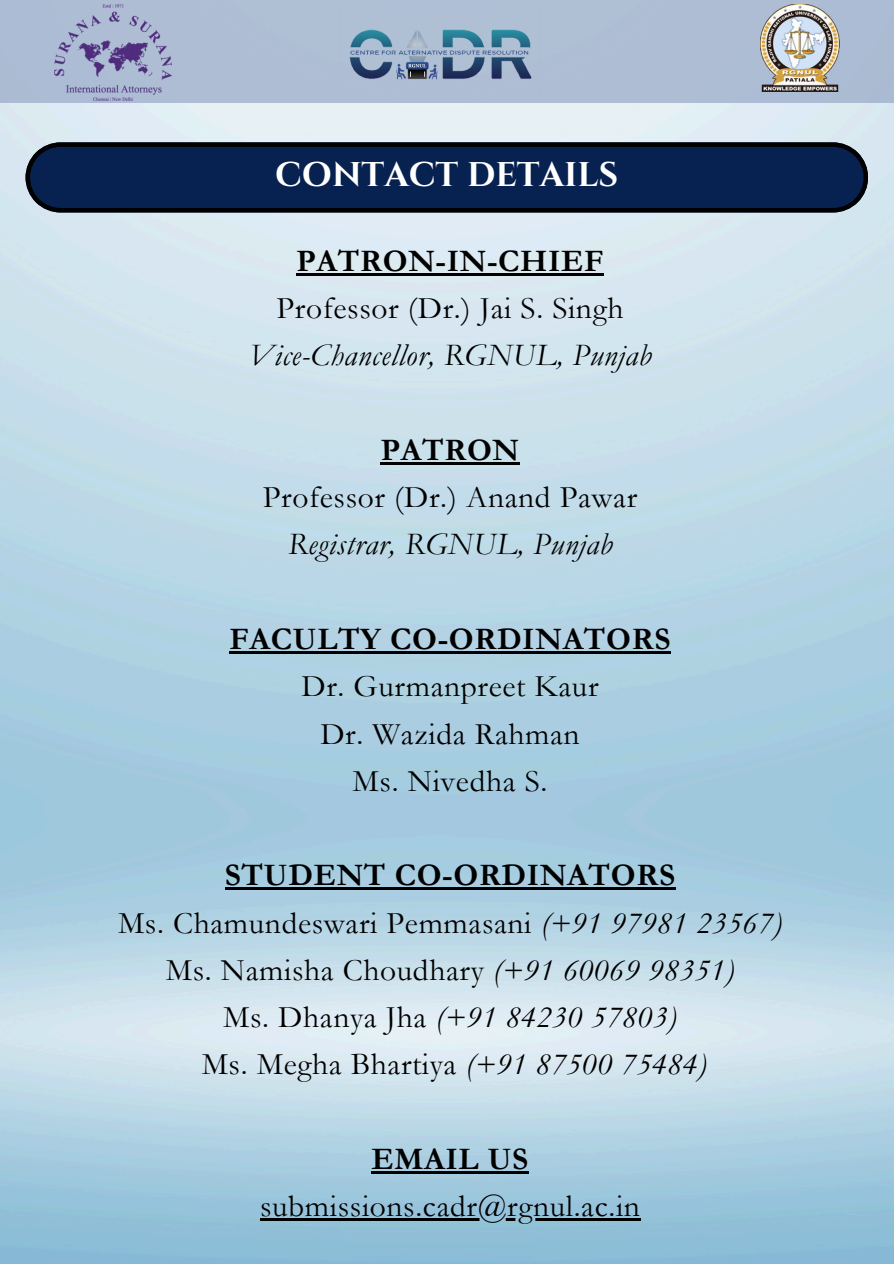
<style>
.page{position:relative;width:894px;height:1264px;background:#fff}
.page>*{position:absolute;margin:0;border:0;box-sizing:border-box;transform-origin:0 0}
.t1{font:700 34.2px "Cinzel";color:#fff}
.t2{font:31.5px "Garamond";letter-spacing:.02em;color:#000}
.t3{font:italic 31.5px "Garamond";letter-spacing:.02em;color:#000}
.t4{font:700 31.5px "Garamond";letter-spacing:.02em;color:#000}
.s1{font-style:italic}
.s2{font-style:normal}
</style>
<div class="page">
<img style="left:0;top:103px;width:893px;height:1160px">
<hr style="left:296px;top:273px;width:308px;height:2px;background:#000">
<hr style="left:380px;top:462px;width:139px;height:2px;background:#000">
<hr style="left:229px;top:651px;width:442px;height:2px;background:#000">
<hr style="left:225px;top:887px;width:450px;height:2px;background:#000">
<hr style="left:371px;top:1171px;width:158px;height:2px;background:#000">
<hr style="left:260px;top:1218px;width:380px;height:2px;background:#000">
<svg style="left:26px;top:142px;width:841px;height:70px;background:#092148"></svg>
<div style="left:0;top:0;width:893px;height:103px;background:#aebdd4"></div>
<img style="left:349px;top:29px;width:183px;height:51px">
<img style="left:760px;top:5px;width:79px;height:86px">
<img style="left:54px;top:4px;width:117px;height:107px">
<p class="t1" style="left:275px;top:153px;width:344px">CONTACT DETAILS</p>
<p class="t4" style="left:296px;top:244px;width:308px">PATRON-IN-CHIEF</p>
<p class="t2" style="left:276px;top:291px;width:348px">Professor (Dr.) Jai S. Singh</p>
<p class="t3" style="left:248px;top:338px;width:404px">Vice-Chancellor, RGNUL, Punjab</p>
<h1 class="t4" style="left:380px;top:433px;width:140px">PATRON</h1>
<p class="t2" style="left:263px;top:480px;width:376px">Professor (Dr.) Anand Pawar</p>
<p class="t3" style="left:288px;top:527px;width:326px">Registrar, RGNUL, Punjab</p>
<p class="t4" style="left:229px;top:622px;width:442px">FACULTY CO-ORDINATORS</p>
<p class="t2" style="left:301px;top:669px;width:298px">Dr. Gurmanpreet Kaur</p>
<p class="t2" style="left:320px;top:716px;width:261px">Dr. Wazida Rahman</p>
<p class="t2" style="left:352px;top:763px;width:196px">Ms. Nivedha S.</p>
<p class="t4" style="left:225px;top:858px;width:451px">STUDENT CO-ORDINATORS</p>
<p class="t2" style="left:118px;top:905px;width:665px">Ms. Chamundeswari Pemmasani <span class="s1">(+91 97981 23567)</span></p>
<p class="t2" style="left:166px;top:952px;width:569px">Ms. Namisha Choudhary <span class="s1">(+91 60069 98351)</span></p>
<p class="t3" style="left:223px;top:1000px;width:455px"><span class="s2">Ms. Dhanya Jha</span> (+91 84230 57803)</p>
<p class="t2" style="left:202px;top:1047px;width:506px">Ms. Megha Bhartiya <span class="s1">(+91 87500 75484)</span></p>
<p class="t4" style="left:371px;top:1141px;width:158px">EMAIL US</p>
<p class="t2" style="left:260px;top:1189px;width:381px">submissions.cadr@rgnul.ac.in</p>
</div>
